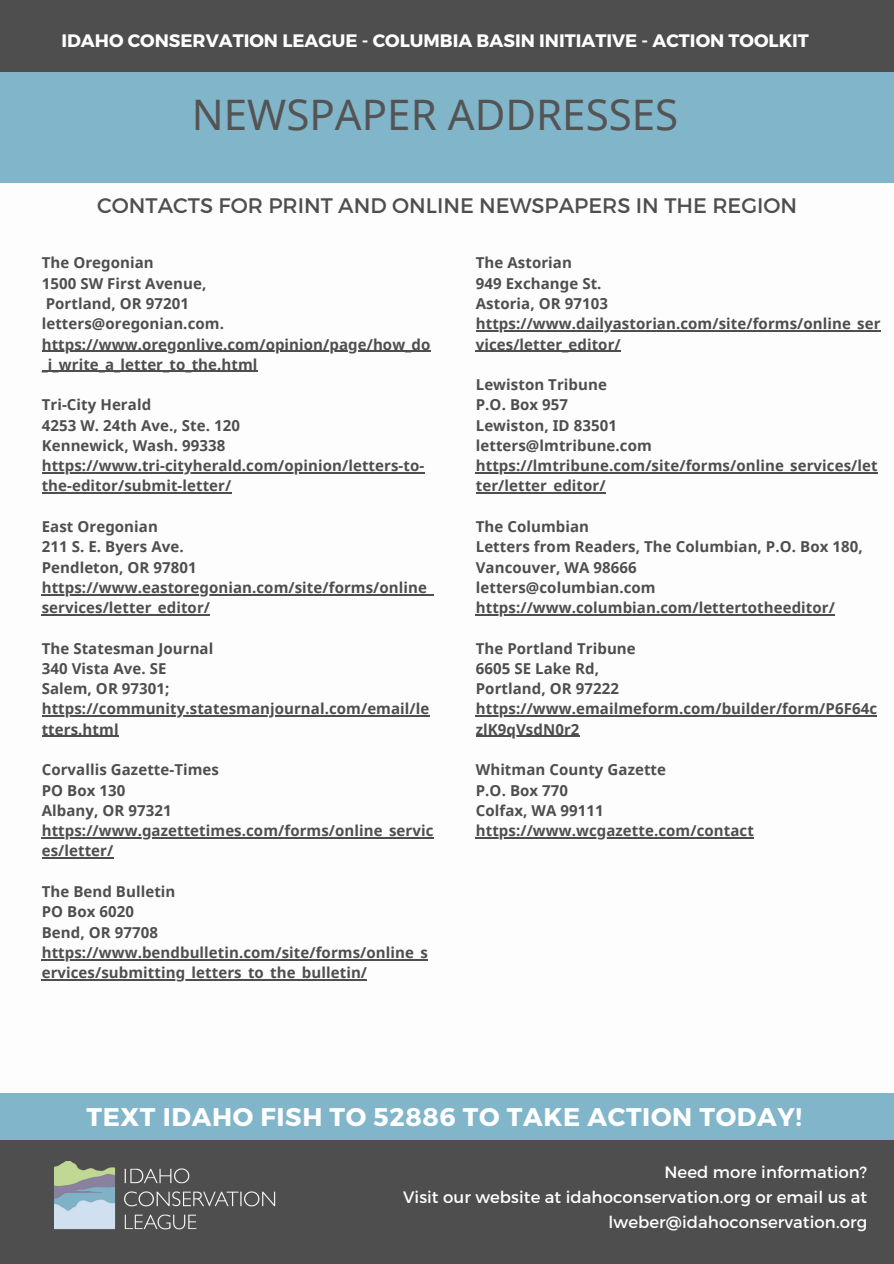
<style>
.page{position:relative;width:894px;height:1264px;background:#fff}
.page>*{position:absolute;margin:0;border:0;box-sizing:border-box;transform-origin:0 0}
.t1{font:42px "Noto Sans";color:#545454}
.t2{font:700 25.5px "Montserrat";letter-spacing:.025em;color:#fff}
.t3{font:21px "Montserrat";color:#4e4e4e}
.t4{font:700 18px "Montserrat";color:#fff}
.t5{font:16.5px/24.8px "Montserrat";letter-spacing:.005em;color:#fff;text-align:right}
.t6{font:700 15px/20.2px "Noto Sans";letter-spacing:.005em;color:#4e4e4e}
</style>
<div class="page">
<div style="left:0;top:0;width:893px;height:183px;background:#81b5ca"></div>
<div style="left:0;top:0;width:893px;height:71px;background:#4e4e4e"></div>
<div style="left:0;top:1093px;width:893px;height:170px;background:#81b5ca"></div>
<div style="left:0;top:1140px;width:893px;height:123px;background:#4e4e4e"></div>
<img style="left:55px;top:1161px;width:221px;height:69px">
<hr style="left:42px;top:350px;width:388px;height:2px;background:#4e4e4e">
<hr style="left:42px;top:371px;width:215px;height:1px;background:#4e4e4e">
<hr style="left:42px;top:472px;width:382px;height:1px;background:#4e4e4e">
<hr style="left:42px;top:492px;width:189px;height:1px;background:#4e4e4e">
<hr style="left:42px;top:594px;width:392px;height:1px;background:#4e4e4e">
<hr style="left:42px;top:614px;width:168px;height:1px;background:#4e4e4e">
<hr style="left:42px;top:715px;width:387px;height:1px;background:#4e4e4e">
<hr style="left:42px;top:736px;width:77px;height:1px;background:#4e4e4e">
<hr style="left:42px;top:837px;width:392px;height:1px;background:#4e4e4e">
<hr style="left:42px;top:857px;width:71px;height:1px;background:#4e4e4e">
<hr style="left:42px;top:958px;width:386px;height:2px;background:#4e4e4e">
<hr style="left:42px;top:979px;width:325px;height:1px;background:#4e4e4e">
<hr style="left:475px;top:330px;width:405px;height:1px;background:#4e4e4e">
<hr style="left:475px;top:350px;width:145px;height:2px;background:#4e4e4e">
<hr style="left:475px;top:472px;width:402px;height:1px;background:#4e4e4e">
<hr style="left:475px;top:492px;width:130px;height:1px;background:#4e4e4e">
<hr style="left:475px;top:614px;width:359px;height:1px;background:#4e4e4e">
<hr style="left:475px;top:715px;width:401px;height:1px;background:#4e4e4e">
<hr style="left:475px;top:736px;width:104px;height:1px;background:#4e4e4e">
<hr style="left:475px;top:837px;width:278px;height:1px;background:#4e4e4e">
<p class="t4" style="left:61px;top:29px;width:748px">IDAHO CONSERVATION LEAGUE - COLUMBIA BASIN INITIATIVE - ACTION TOOLKIT</p>
<p class="t1" style="left:192px;top:86px;width:487px">NEWSPAPER ADDRESSES</p>
<p class="t3" style="left:97px;top:192px;width:701px">CONTACTS FOR PRINT AND ONLINE NEWSPAPERS IN THE REGION</p>
<p class="t6" style="left:42px;top:252px;width:113px">The Oregonian</p>
<p class="t6" style="left:42px;top:273px;width:166px">1500 SW First Avenue,</p>
<p class="t6" style="left:46px;top:293px;width:145px">Portland, OR 97201</p>
<p class="t6" style="left:42px;top:313px;width:184px">letters@oregonian.com.</p>
<p class="t6" style="left:42px;top:333px;width:390px">https://www.oregonlive.com/opinion/page/how_do _i_write_a_letter_to_the.html</p>
<p class="t6" style="left:42px;top:394px;width:111px">Tri-City Herald</p>
<p class="t6" style="left:42px;top:414px;width:200px">4253 W. 24th Ave., Ste. 120</p>
<p class="t6" style="left:42px;top:435px;width:185px">Kennewick, Wash. 99338</p>
<p class="t6" style="left:42px;top:455px;width:384px">https://www.tri-cityherald.com/opinion/letters-to&shy;the-editor/submit-letter/</p>
<p class="t6" style="left:42px;top:516px;width:118px">East Oregonian</p>
<p class="t6" style="left:42px;top:536px;width:143px">211 S. E. Byers Ave.</p>
<p class="t6" style="left:42px;top:556px;width:156px">Pendleton, OR 97801</p>
<p class="t6" style="left:42px;top:577px;width:393px">https://www.eastoregonian.com/site/forms/online_ services/letter_editor/</p>
<p class="t6" style="left:42px;top:637px;width:173px">The Statesman Journal</p>
<p class="t6" style="left:42px;top:658px;width:126px">340 Vista Ave. SE</p>
<p class="t6" style="left:42px;top:678px;width:129px">Salem, OR 97301;</p>
<p class="t6" style="left:42px;top:698px;width:389px">https://community.statesmanjournal.com/email/le tters.html</p>
<p class="t6" style="left:42px;top:759px;width:179px">Corvallis Gazette-Times</p>
<p class="t6" style="left:42px;top:779px;width:85px">PO Box 130</p>
<p class="t6" style="left:42px;top:800px;width:131px">Albany, OR 97321</p>
<p class="t6" style="left:42px;top:820px;width:393px">https://www.gazettetimes.com/forms/online_servic es/letter/</p>
<p class="t6" style="left:42px;top:881px;width:135px">The Bend Bulletin</p>
<p class="t6" style="left:42px;top:901px;width:94px">PO Box 6020</p>
<p class="t6" style="left:42px;top:921px;width:118px">Bend, OR 97708</p>
<p class="t6" style="left:42px;top:941px;width:387px">https://www.bendbulletin.com/site/forms/online_s ervices/submitting_letters_to_the_bulletin/</p>
<p class="t6" style="left:475px;top:252px;width:98px">The Astorian</p>
<p class="t6" style="left:475px;top:273px;width:127px">949 Exchange St.</p>
<p class="t6" style="left:475px;top:293px;width:134px">Astoria, OR 97103</p>
<p class="t6" style="left:475px;top:313px;width:406px">https://www.dailyastorian.com/site/forms/online_ser vices/letter_editor/</p>
<p class="t6" style="left:475px;top:374px;width:133px">Lewiston Tribune</p>
<p class="t6" style="left:475px;top:394px;width:94px">P.O. Box 957</p>
<p class="t6" style="left:475px;top:414px;width:143px">Lewiston, ID 83501</p>
<p class="t6" style="left:475px;top:435px;width:177px">letters@lmtribune.com</p>
<p class="t6" style="left:475px;top:455px;width:403px">https://lmtribune.com/site/forms/online_services/let ter/letter_editor/</p>
<p class="t6" style="left:475px;top:516px;width:115px">The Columbian</p>
<p class="t6" style="left:475px;top:536px;width:388px">Letters from Readers, The Columbian, P.O. Box 180,<br>Vancouver, WA 98666</p>
<p class="t6" style="left:475px;top:577px;width:181px">letters@columbian.com</p>
<p class="t6" style="left:475px;top:597px;width:360px">https://www.columbian.com/lettertotheeditor/</p>
<p class="t6" style="left:475px;top:637px;width:161px">The Portland Tribune</p>
<p class="t6" style="left:475px;top:658px;width:125px">6605 SE Lake Rd,</p>
<p class="t6" style="left:475px;top:678px;width:145px">Portland, OR 97222</p>
<p class="t6" style="left:475px;top:698px;width:402px">https://www.emailmeform.com/builder/form/P6F64c zlK9qVsdN0r2</p>
<p class="t6" style="left:475px;top:759px;width:192px">Whitman County Gazette</p>
<p class="t6" style="left:475px;top:779px;width:94px">P.O. Box 770</p>
<p class="t6" style="left:475px;top:800px;width:129px">Colfax, WA 99111</p>
<p class="t6" style="left:475px;top:820px;width:279px">https://www.wcgazette.com/contact</p>
<p class="t2" style="left:86px;top:1100px;width:716px">TEXT IDAHO FISH TO 52886 TO TAKE ACTION TODAY!</p>
<p class="t5" style="left:664px;top:1158px;width:204px">Need more information?</p>
<p class="t5" style="left:403px;top:1183px;width:465px">Visit our website at idahoconservation.org or email us at lweber@idahoconservation.org</p>
</div>
